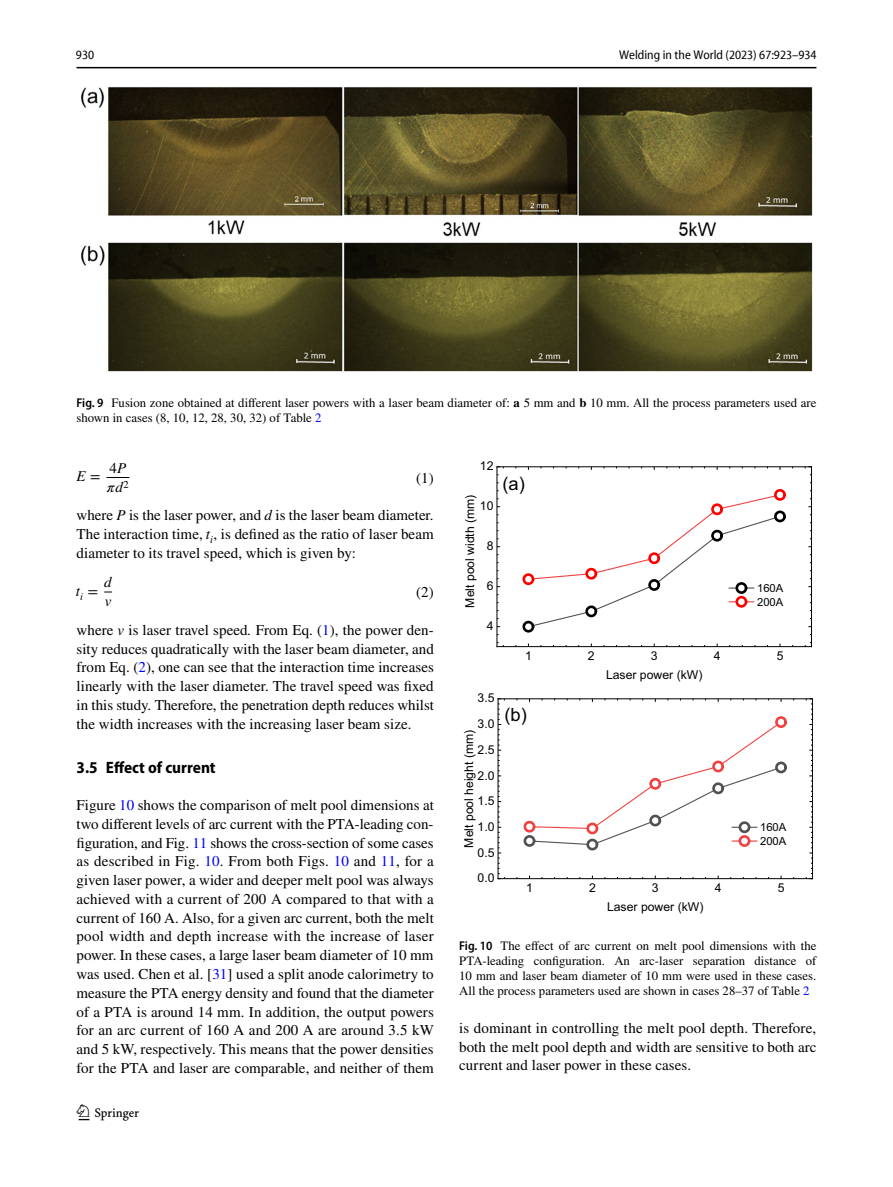
<style>
.page{position:relative;width:893px;height:1187px;background:#fff}
.page>*{position:absolute;margin:0;border:0;box-sizing:border-box;transform-origin:0 0}
.t1{font:22.5px "Springnew Regular 2";color:#000}
.t2{font:18.3px "Arial MT5";color:#000}
.t3{font:700 semi-condensed 16.5px "Myriad Pro";color:#000}
.t4{font:15px/18.8px "STIX";letter-spacing:.005em;color:#000;text-align:justify}
.t5{font:15px/19.2px "STIX General Italic 3";color:#000}
.t6{font:italic 15px "STIX Math";color:#000}
.t7{font:15px "STIX General Italic 2";color:#000}
.t8{font:15px "STIX General";color:#000}
.t9{font:12.75px/15px "STIX";color:#000}
.t10{font:semi-condensed 12.75px "Myriad Pro Unic";color:#000}
.t11{font:12.15px "Arial MT5";color:#000}
.t12{font:11.25px/13.8px "Arial MT5";color:#000}
.s1{font-family:"Myriad Pro";font-weight:600;font-stretch:semi-condensed}
.s2{font-weight:700}
.s3{color:#00f}
.s4{font-family:"STIX General Italic 2"}
.s5{font-family:"STIX General Italic 2";font-style:normal}
.s6{font-family:"STIX Math Regular 2"}
.s7{font-style:italic}
.s8{font-family:"STIX General";font-style:italic}
.s9{font-family:"STIX Math"}
</style>
<div class="page">
<hr style="left:77px;top:67px;width:739px;height:1px;background:#000">
<svg style="left:106px;top:477px;width:23px;height:1px"></svg>
<img style="left:81px;top:87px;width:731px;height:284px">
<hr style="left:497px;top:646px;width:314px;height:1px;background:#000">
<hr style="left:497px;top:466px;width:314px;height:1px;background:#000">
<hr style="left:497px;top:467px;width:1px;height:179px;background:#000">
<svg style="left:497px;top:466px;width:7px;height:2px"></svg>
<hr style="left:811px;top:467px;width:1px;height:179px;background:#000">
<svg style="left:805px;top:466px;width:6px;height:2px"></svg>
<svg style="left:522px;top:620px;width:12px;height:12px"></svg>
<div style="left:774px;top:510px;width:12px;height:12px;background:#fff;border:3px solid #000;border-radius:50%"></div>
<svg style="left:527px;top:495px;width:254px;height:133px"></svg>
<div style="left:522px;top:573px;width:12px;height:12px;background:#fff;border:3px solid #f00;border-radius:50%"></div>
<div style="left:585px;top:567px;width:12px;height:12px;background:#fff;border:3px solid #f00;border-radius:50%"></div>
<div style="left:648px;top:552px;width:12px;height:12px;background:#fff;border:3px solid #f00;border-radius:50%"></div>
<div style="left:711px;top:503px;width:12px;height:12px;background:#fff;border:3px solid #f00;border-radius:50%"></div>
<div style="left:774px;top:489px;width:12px;height:11px;background:#fff;border:3px solid #f00;border-radius:50%"></div>
<svg style="left:729px;top:587px;width:25px;height:1px"></svg>
<div style="left:735px;top:582px;width:12px;height:12px;background:#fff;border:3px solid #000;border-radius:50%"></div>
<svg style="left:729px;top:601px;width:25px;height:1px"></svg>
<div style="left:735px;top:596px;width:12px;height:11px;background:#fff;border:3px solid #f00;border-radius:50%"></div>
<hr style="left:498px;top:878px;width:314px;height:1px;background:#000">
<hr style="left:498px;top:698px;width:314px;height:1px;background:#000">
<svg style="left:498px;top:698px;width:7px;height:181px"></svg>
<hr style="left:812px;top:698px;width:1px;height:180px;background:#000">
<svg style="left:806px;top:698px;width:6px;height:181px"></svg>
<svg style="left:524px;top:835px;width:11px;height:11px"></svg>
<div style="left:586px;top:838px;width:12px;height:12px;background:#fff;border:3px solid #515151;border-radius:50%"></div>
<svg style="left:775px;top:761px;width:12px;height:12px"></svg>
<svg style="left:528px;top:724px;width:255px;height:121px"></svg>
<div style="left:524px;top:820px;width:11px;height:12px;background:#fff;border:3px solid #f14040;border-radius:50%"></div>
<div style="left:586px;top:822px;width:12px;height:12px;background:#fff;border:3px solid #f14040;border-radius:50%"></div>
<div style="left:649px;top:777px;width:12px;height:12px;background:#fff;border:3px solid #f14040;border-radius:50%"></div>
<div style="left:712px;top:760px;width:12px;height:12px;background:#fff;border:3px solid #f14040;border-radius:50%"></div>
<div style="left:775px;top:716px;width:12px;height:12px;background:#fff;border:3px solid #f14040;border-radius:50%"></div>
<svg style="left:732px;top:826px;width:25px;height:1px"></svg>
<div style="left:739px;top:821px;width:11px;height:12px;background:#fff;border:3px solid #515151;border-radius:50%"></div>
<svg style="left:732px;top:840px;width:25px;height:1px"></svg>
<div style="left:739px;top:835px;width:11px;height:11px;background:#fff;border:3px solid #f14040;border-radius:50%"></div>
<p class="t10" style="left:76px;top:50px;width:20px">930</p>
<p class="t10" style="left:619px;top:50px;width:199px">Welding in the World (2023) 67:923–934</p>
<p class="t9" style="left:77px;top:395px;width:741px"><span class="s1">Fig. 9</span> Fusion zone obtained at different laser powers with a laser beam diameter of: <span class="s2">a</span> 5 mm and <span class="s2">b</span> 10 mm. All the process parameters used are shown in cases (8, 10, 12, 28, 30, 32) of Table <span class="s3">2</span></p>
<p class="t8" style="left:110px;top:458px;width:18px">4<span class="s4">P</span></p>
<p class="t6" style="left:106px;top:478px;width:24px">𝜋<span class="s5">d</span><sup>2</sup></p>
<p class="t7" style="left:77px;top:467px;width:25px">E <span class="s6">=</span></p>
<p class="t4" style="left:416px;top:469px;width:19px">(1)</p>
<p class="t4" style="left:77px;top:507px;width:359px">where <span class="s7">P</span> is the laser power, and <span class="s7">d</span> is the laser beam diameter.<br>The interaction time, <span class="s8">t</span><sub>i</sub>, is defined as the ratio of laser beam diameter to its travel speed, which is given by:</p>
<p class="t5" style="left:104px;top:572px;width:9px">d v</p>
<p class="t5" style="left:76px;top:581px;width:24px">t<sub>i</sub> <span class="s9">=</span></p>
<p class="t4" style="left:416px;top:584px;width:19px">(2)</p>
<p class="t11" style="left:480px;top:458px;width:15px">12</p>
<p class="t11" style="left:462px;top:607px;width:114px;rotate:-90deg">Melt pool width (mm)</p>
<p class="t11" style="left:480px;top:497px;width:15px">10</p>
<p class="t11" style="left:487px;top:537px;width:8px">8</p>
<p class="t11" style="left:487px;top:577px;width:8px">6</p>
<p class="t2" style="left:502px;top:470px;width:24px">(a)</p>
<p class="t12" style="left:757px;top:581px;width:28px">160A<br>200A</p>
<p class="t4" style="left:77px;top:621px;width:359px">where <span class="s7">v</span> is laser travel speed<span class="s7">.</span> From Eq. (<span class="s3">1</span>), the power den&shy;sity reduces quadratically with the laser beam diameter, and from Eq. (<span class="s3">2</span>), one can see that the interaction time increases linearly with the laser diameter. The travel speed was fixed in this study. Therefore, the penetration depth reduces whilst the width increases with the increasing laser beam size.</p>
<p class="t3" style="left:77px;top:757px;width:141px">3.5 Effect of current</p>
<p class="t4" style="left:77px;top:796px;width:359px">Figure <span class="s3">10</span> shows the comparison of melt pool dimensions at two different levels of arc current with the PTA-leading con&shy;figuration, and Fig. <span class="s3">11</span> shows the cross-section of some cases as described in Fig. <span class="s3">10</span>. From both Figs. <span class="s3">10</span> and <span class="s3">11</span>, for a given laser power, a wider and deeper melt pool was always achieved with a current of 200 A compared to that with a current of 160 A. Also, for a given arc current, both the melt pool width and depth increase with the increase of laser power. In these cases, a large laser beam diameter of 10 mm was used. Chen et al. [<span class="s3">31</span>] used a split anode calorimetry to measure the PTA energy density and found that the diameter of a PTA is around 14 mm. In addition, the output powers for an arc current of 160 A and 200 A are around 3.5 kW and 5 kW, respectively. This means that the power densities for the PTA and laser are comparable, and neither of them</p>
<p class="t11" style="left:487px;top:617px;width:8px">4</p>
<p class="t11" style="left:478px;top:689px;width:19px">3.5</p>
<p class="t11" style="left:478px;top:715px;width:19px">3.0</p>
<p class="t11" style="left:461px;top:847px;width:119px;rotate:-90deg">Melt pool height (mm)</p>
<p class="t11" style="left:478px;top:741px;width:19px">2.5</p>
<p class="t11" style="left:478px;top:766px;width:19px">2.0</p>
<p class="t11" style="left:478px;top:792px;width:19px">1.5</p>
<p class="t11" style="left:478px;top:818px;width:19px">1.0</p>
<p class="t11" style="left:478px;top:843px;width:19px">0.5</p>
<p class="t11" style="left:478px;top:869px;width:19px">0.0</p>
<p class="t11" style="left:525px;top:647px;width:8px">1</p>
<p class="t11" style="left:588px;top:647px;width:8px">2</p>
<p class="t11" style="left:651px;top:647px;width:8px">3</p>
<p class="t11" style="left:714px;top:647px;width:8px">4</p>
<p class="t11" style="left:777px;top:647px;width:8px">5</p>
<p class="t2" style="left:504px;top:702px;width:24px">(b)</p>
<p class="t11" style="left:606px;top:666px;width:98px">Laser power (kW)</p>
<p class="t12" style="left:760px;top:820px;width:28px">160A<br>200A</p>
<p class="t11" style="left:526px;top:878px;width:8px">1</p>
<p class="t11" style="left:589px;top:878px;width:8px">2</p>
<p class="t11" style="left:652px;top:878px;width:8px">3</p>
<p class="t11" style="left:715px;top:878px;width:8px">4</p>
<p class="t11" style="left:778px;top:878px;width:8px">5</p>
<p class="t11" style="left:607px;top:898px;width:98px">Laser power (kW)</p>
<p class="t9" style="left:459px;top:938px;width:359px;text-align:justify"><span class="s1">Fig. 10</span> The effect of arc current on melt pool dimensions with the PTA-leading configuration. An arc-laser separation distance of 10 mm and laser beam diameter of 10 mm were used in these cases.<br>All the process parameters used are shown in cases 28–37 of Table <span class="s3">2</span></p>
<p class="t4" style="left:459px;top:1019px;width:359px">is dominant in controlling the melt pool depth. Therefore, both the melt pool depth and width are sensitive to both arc current and laser power in these cases.</p>
<h1 class="t1" style="left:79px;top:1104px;width:62px">1 3</h1>
</div>
